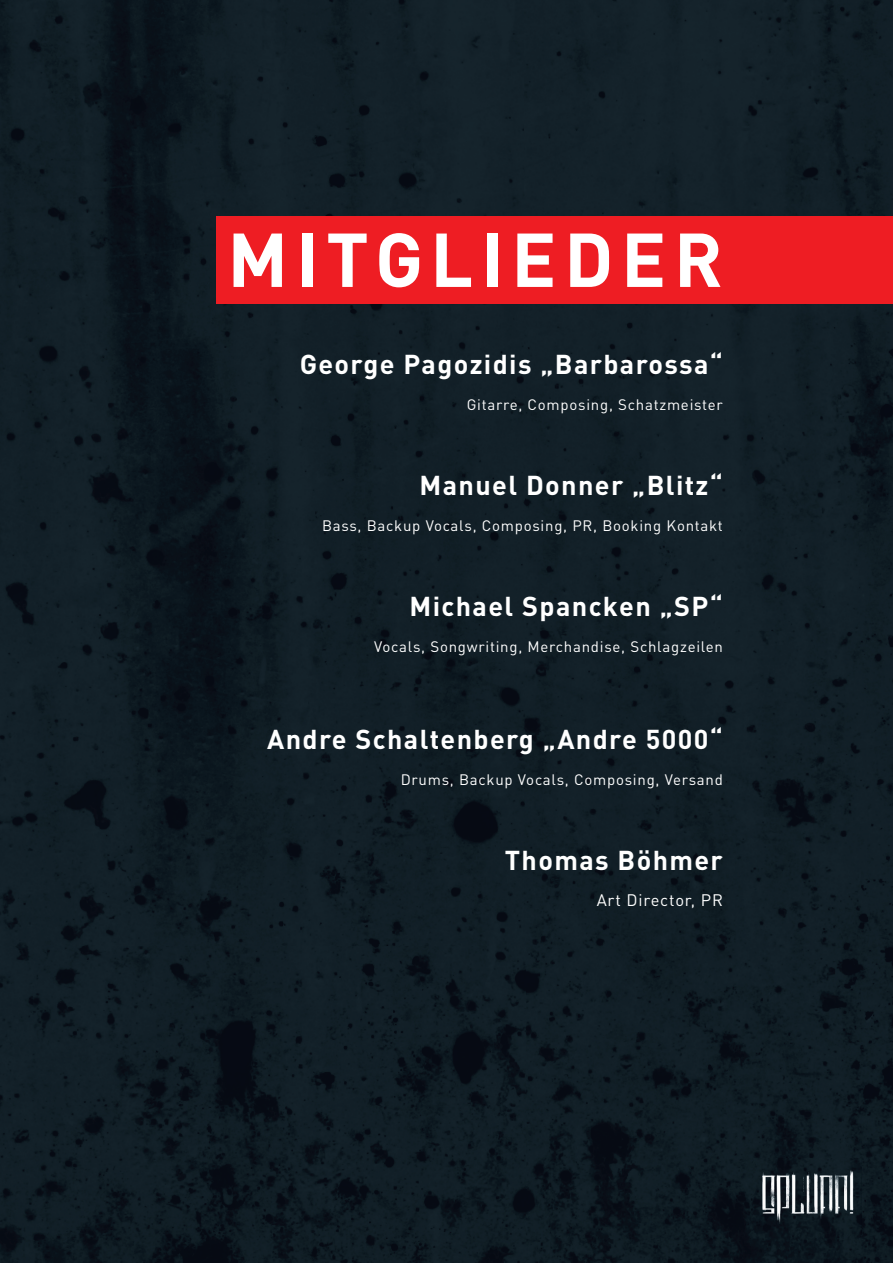
<style>
.page{position:relative;width:893px;height:1263px;background:#fff}
.page>*{position:absolute;margin:0;border:0;box-sizing:border-box;transform-origin:0 0}
.t1{font:700 75px "Trilux DIN";letter-spacing:.1em;color:#fff}
.t2{font:700 27px "Trilux DIN";letter-spacing:.05em;color:#fff}
.t3{font:16.5px "Trilux DIN";letter-spacing:.05em;color:#fff}
.t4{font:15px "Trilux DIN";letter-spacing:.05em;color:#fff}
</style>
<div class="page">
<img style="left:0;top:0;width:893px;height:1263px">
<div style="left:217px;top:216px;width:676px;height:88px;background:#ee1d23"></div>
<img style="left:754px;top:1159px;width:107px;height:76px">
<h1 class="t1" style="left:227px;top:210px;width:497px">MITGLIEDER</h1>
<h2 class="t2" style="left:300px;top:346px;width:424px">George Pagozidis „Barbarossa“</h2>
<p class="t4" style="left:467px;top:395px;width:258px">Gitarre, Composing, Schatzmeister</p>
<h2 class="t2" style="left:420px;top:467px;width:305px">Manuel Donner „Blitz“</h2>
<p class="t4" style="left:322px;top:516px;width:402px">Bass, Backup Vocals, Composing, PR, Booking Kontakt</p>
<h2 class="t2" style="left:410px;top:588px;width:315px">Michael Spancken „SP“</h2>
<p class="t4" style="left:374px;top:637px;width:350px">Vocals, Songwriting, Merchandise, Schlagzeilen</p>
<h2 class="t2" style="left:267px;top:721px;width:457px">Andre Schaltenberg „Andre 5000“</h2>
<p class="t4" style="left:401px;top:770px;width:324px">Drums, Backup Vocals, Composing, Versand</p>
<h2 class="t2" style="left:505px;top:842px;width:220px">Thomas Böhmer</h2>
<p class="t3" style="left:597px;top:889px;width:128px">Art Director, PR</p>
</div>
